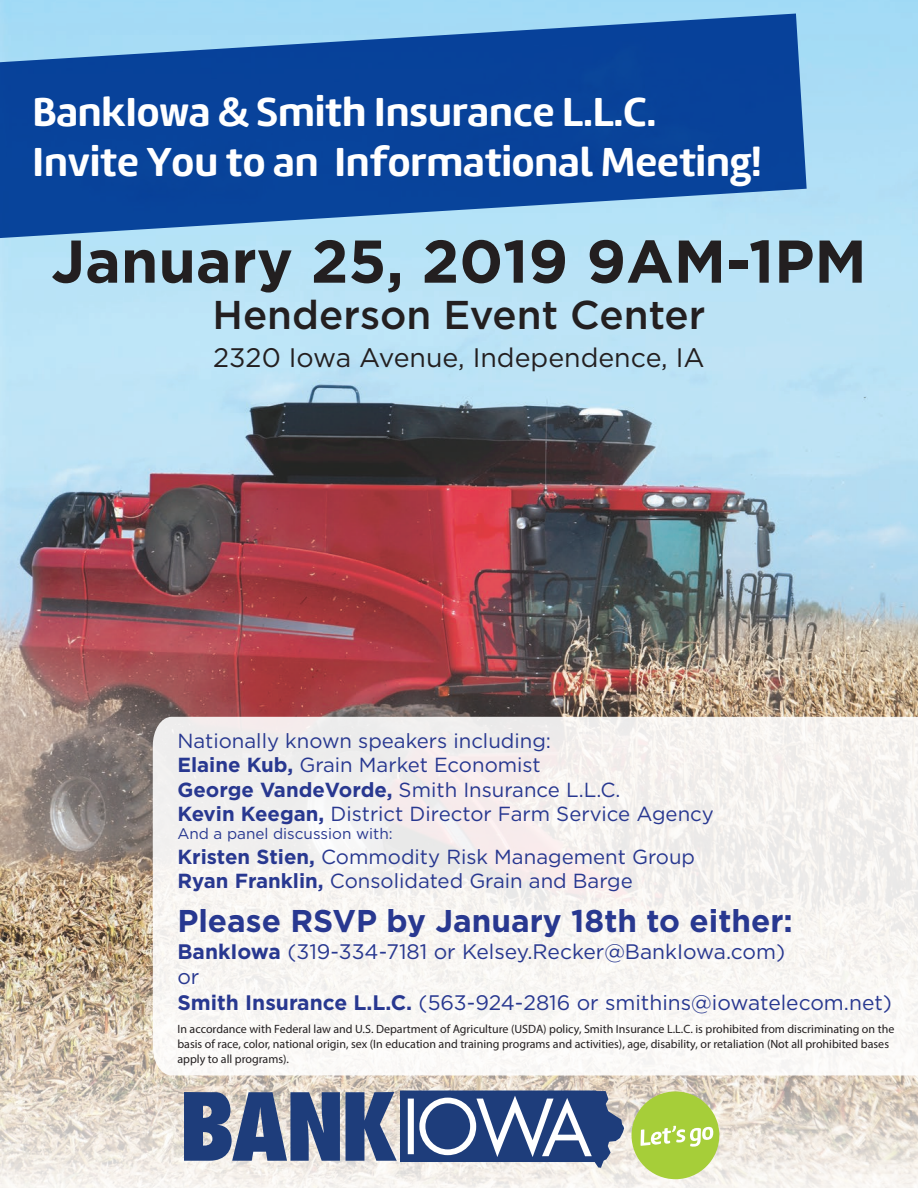
<style>
.page{position:relative;width:918px;height:1188px;background:#fff}
.page>*{position:absolute;margin:0;border:0;box-sizing:border-box;transform-origin:0 0}
.t1{font:700 60.3px "Gotham";color:#231f20}
.t2{font:42px/50.4px "Marine Rounded Bold";color:#fff}
.t3{font:500 40.2px "Gotham";color:#231f20}
.t4{font:700 31.5px "Gotham";color:#283890}
.t5{font:26.7px "Gotham";color:#231f20}
.t6{font:21px/25.2px "Gotham";color:#283890}
.t7{font:20.4px/24.5px "Gotham";color:#283890}
.t8{font:15.3px "Gotham";color:#283890}
.t9{font:12px/15px "Myriad Pro";color:#231f20}
.s1{font-weight:700}
</style>
<div class="page">
<img style="left:0;top:0;width:918px;height:1188px">
<svg style="left:0;top:14px;width:807px;height:224px;background:#2c64ae"></svg>
<svg style="left:153px;top:717px;width:765px;height:359px;fill:#f7f3f1"></svg>
<svg style="left:184px;top:1091px;width:440px;height:77px;background:#66799f"></svg>
<div style="left:425px;top:1103px;width:45px;height:46px;background:#1e3d7b;border-radius:50%"></div>
<div style="left:632px;top:1091px;width:87px;height:88px;background:#a6ce39;border-radius:50%"></div>
<svg style="left:641px;top:1126px;width:72px;height:21px"></svg>
<h2 class="t2" style="left:33px;top:86px;width:730px">BankIowa &amp; Smith Insurance L.L.C.<br>Invite You to an Informational Meeting!</h2>
<h1 class="t1" style="left:51px;top:221px;width:817px">January 25, 2019 9AM-1PM</h1>
<h3 class="t3" style="left:213px;top:289px;width:494px">Henderson Event Center</h3>
<h3 class="t5" style="left:213px;top:341px;width:493px">2320 Iowa Avenue, Independence, IA</h3>
<h3 class="t7" style="left:177px;top:728px;width:538px">Nationally known speakers including:<br><span class="s1">Elaine Kub,</span> Grain Market Economist<br><span class="s1">George VandeVorde,</span> Smith Insurance L.L.C.<br><span class="s1">Kevin Keegan,</span> District Director Farm Service Agency</h3>
<p class="t8" style="left:177px;top:824px;width:217px">And a panel discussion with:</p>
<h3 class="t7" style="left:177px;top:844px;width:519px"><span class="s1">Kristen Stien,</span> Commodity Risk Management Group<br><span class="s1">Ryan Franklin,</span> Consolidated Grain and Barge</h3>
<h3 class="t4" style="left:177px;top:900px;width:617px">Please RSVP by January 18th to either:</h3>
<h3 class="t6" style="left:177px;top:939px;width:716px"><span class="s1">BankIowa</span> (319-334-7181 or Kelsey.Recker@BankIowa.com)<br>or<br><span class="s1">Smith Insurance L.L.C.</span> (563-924-2816 or smithins@iowatelecom.net)</h3>
<p class="t9" style="left:177px;top:1022px;width:718px">In accordance with Federal law and U.S. Department of Agriculture (USDA) policy, Smith Insurance L.L.C. is prohibited from discriminating on the basis of race, color, national origin, sex (In education and training programs and activities), age, disability, or retaliation (Not all prohibited bases apply to all programs).</p>
</div>
